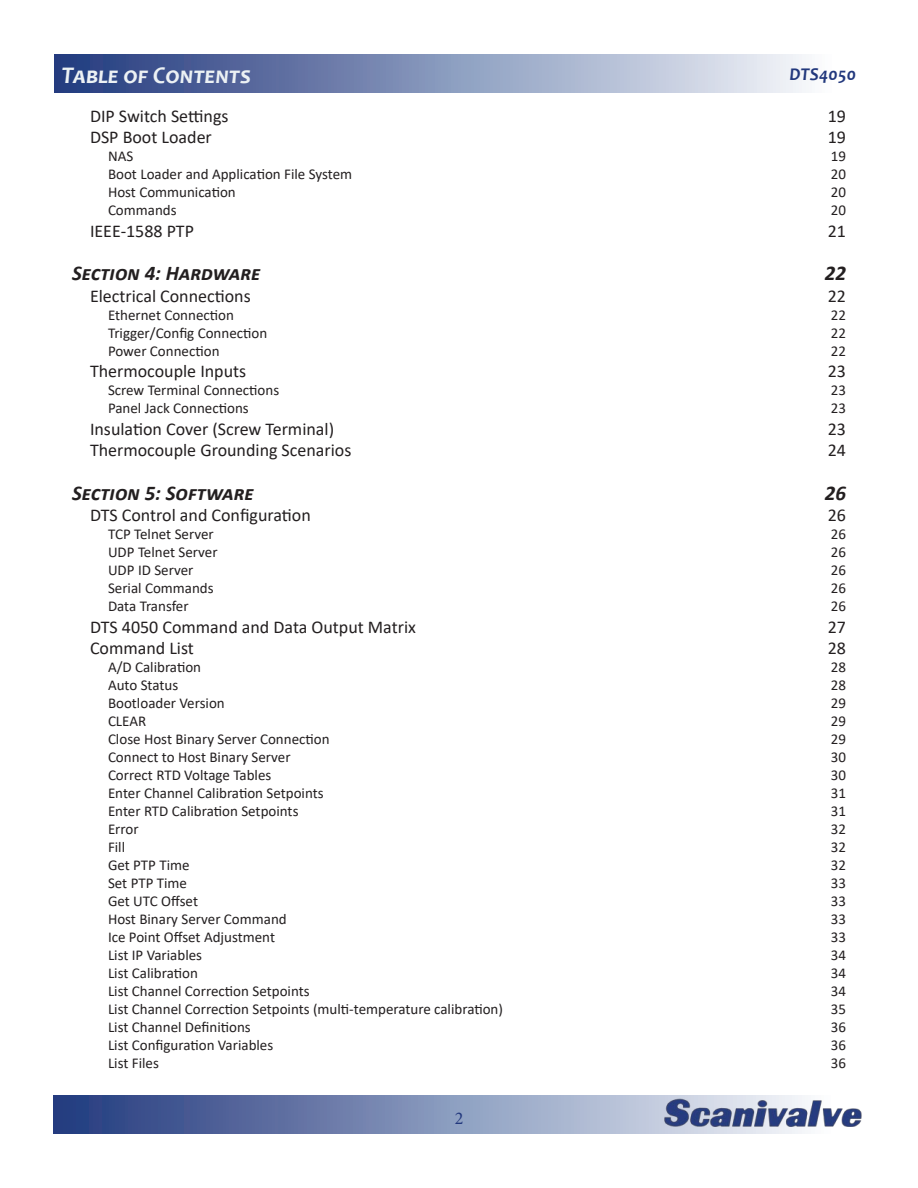
<style>
.page{position:relative;width:918px;height:1188px;background:#fff}
.page>*{position:absolute;margin:0;border:0;box-sizing:border-box;transform-origin:0 0}
.t1{font:italic 700 24px "Candara";color:#ecf1f4}
.TOC_Text_1{font:italic 700 21px "Calibri";color:#231f20}
.TOC_Text_2{font:18px "Calibri";color:#231f20}
.t2{font:italic 700 18px "Candara";color:#22387d}
.t3{font:18px "Minion Pro";color:#22387d}
.TOC_Text_3{font:15px "Calibri";color:#231f20}
</style>
<div class="page">
<svg style="left:53px;top:1095px;width:610px;height:39px;background:#7283ae"></svg>
<div style="left:54px;top:54px;width:810px;height:39px;background:linear-gradient(to right,#1f387d,#fff)"></div>
<img style="left:663px;top:1095px;width:199px;height:39px">
<p class="t1" style="left:62px;top:60px;width:191px">Table of Contents</p>
<p class="t2" style="left:790px;top:63px;width:68px">DTS4050</p>
<p class="TOC_Text_2" style="left:90px;top:103px;width:140px">DIP Switch Settings</p>
<p class="TOC_Text_2" style="left:828px;top:103px;width:20px">19</p>
<p class="TOC_Text_2" style="left:90px;top:125px;width:123px">DSP Boot Loader</p>
<p class="TOC_Text_2" style="left:828px;top:125px;width:20px">19</p>
<p class="TOC_Text_3" style="left:108px;top:146px;width:27px">NAS</p>
<p class="TOC_Text_3" style="left:831px;top:146px;width:17px">19</p>
<p class="TOC_Text_3" style="left:108px;top:164px;width:246px">Boot Loader and Application File System</p>
<p class="TOC_Text_3" style="left:831px;top:164px;width:17px">20</p>
<p class="TOC_Text_3" style="left:108px;top:182px;width:129px">Host Communication</p>
<p class="TOC_Text_3" style="left:831px;top:182px;width:17px">20</p>
<p class="TOC_Text_3" style="left:108px;top:200px;width:70px">Commands</p>
<p class="TOC_Text_3" style="left:831px;top:200px;width:17px">20</p>
<p class="TOC_Text_2" style="left:90px;top:218px;width:106px">IEEE-1588 PTP</p>
<p class="TOC_Text_2" style="left:828px;top:218px;width:20px">21</p>
<p class="TOC_Text_1" style="left:72px;top:258px;width:190px">Section 4: Hardware</p>
<p class="TOC_Text_1" style="left:825px;top:258px;width:23px">22</p>
<p class="TOC_Text_2" style="left:90px;top:283px;width:162px">Electrical Connections</p>
<p class="TOC_Text_2" style="left:828px;top:283px;width:20px">22</p>
<p class="TOC_Text_3" style="left:108px;top:304px;width:128px">Ethernet Connection</p>
<p class="TOC_Text_3" style="left:831px;top:304px;width:17px">22</p>
<p class="TOC_Text_3" style="left:108px;top:322px;width:161px">Trigger/Config Connection</p>
<p class="TOC_Text_3" style="left:831px;top:322px;width:17px">22</p>
<p class="TOC_Text_3" style="left:108px;top:340px;width:113px">Power Connection</p>
<p class="TOC_Text_3" style="left:831px;top:340px;width:17px">22</p>
<p class="TOC_Text_2" style="left:90px;top:359px;width:158px">Thermocouple Inputs</p>
<p class="TOC_Text_2" style="left:828px;top:359px;width:20px">23</p>
<p class="TOC_Text_3" style="left:108px;top:380px;width:173px">Screw Terminal Connections</p>
<p class="TOC_Text_3" style="left:831px;top:380px;width:17px">23</p>
<p class="TOC_Text_3" style="left:108px;top:398px;width:142px">Panel Jack Connections</p>
<p class="TOC_Text_3" style="left:831px;top:398px;width:17px">23</p>
<p class="TOC_Text_2" style="left:90px;top:416px;width:246px">Insulation Cover (Screw Terminal)</p>
<p class="TOC_Text_2" style="left:828px;top:416px;width:20px">23</p>
<p class="TOC_Text_2" style="left:90px;top:438px;width:263px">Thermocouple Grounding Scenarios</p>
<p class="TOC_Text_2" style="left:828px;top:438px;width:20px">24</p>
<p class="TOC_Text_1" style="left:72px;top:478px;width:183px">Section 5: Software</p>
<p class="TOC_Text_1" style="left:825px;top:478px;width:23px">26</p>
<p class="TOC_Text_2" style="left:90px;top:503px;width:222px">DTS Control and Configuration</p>
<p class="TOC_Text_2" style="left:828px;top:503px;width:20px">26</p>
<p class="TOC_Text_3" style="left:108px;top:524px;width:107px">TCP Telnet Server</p>
<p class="TOC_Text_3" style="left:831px;top:524px;width:17px">26</p>
<p class="TOC_Text_3" style="left:108px;top:542px;width:111px">UDP Telnet Server</p>
<p class="TOC_Text_3" style="left:831px;top:542px;width:17px">26</p>
<p class="TOC_Text_3" style="left:108px;top:560px;width:87px">UDP ID Server</p>
<p class="TOC_Text_3" style="left:831px;top:560px;width:17px">26</p>
<p class="TOC_Text_3" style="left:108px;top:578px;width:107px">Serial Commands</p>
<p class="TOC_Text_3" style="left:831px;top:578px;width:17px">26</p>
<p class="TOC_Text_3" style="left:108px;top:596px;width:82px">Data Transfer</p>
<p class="TOC_Text_3" style="left:831px;top:596px;width:17px">26</p>
<p class="TOC_Text_2" style="left:90px;top:614px;width:328px">DTS 4050 Command and Data Output Matrix</p>
<p class="TOC_Text_2" style="left:828px;top:614px;width:20px">27</p>
<p class="TOC_Text_2" style="left:90px;top:636px;width:106px">Command List</p>
<p class="TOC_Text_2" style="left:828px;top:636px;width:20px">28</p>
<p class="TOC_Text_3" style="left:108px;top:657px;width:95px">A/D Calibration</p>
<p class="TOC_Text_3" style="left:831px;top:657px;width:17px">28</p>
<p class="TOC_Text_3" style="left:108px;top:675px;width:72px">Auto Status</p>
<p class="TOC_Text_3" style="left:831px;top:675px;width:17px">28</p>
<p class="TOC_Text_3" style="left:108px;top:693px;width:118px">Bootloader Version</p>
<p class="TOC_Text_3" style="left:831px;top:693px;width:17px">29</p>
<p class="TOC_Text_3" style="left:108px;top:711px;width:40px">CLEAR</p>
<p class="TOC_Text_3" style="left:831px;top:711px;width:17px">29</p>
<p class="TOC_Text_3" style="left:108px;top:729px;width:223px">Close Host Binary Server Connection</p>
<p class="TOC_Text_3" style="left:831px;top:729px;width:17px">29</p>
<p class="TOC_Text_3" style="left:108px;top:747px;width:184px">Connect to Host Binary Server</p>
<p class="TOC_Text_3" style="left:831px;top:747px;width:17px">30</p>
<p class="TOC_Text_3" style="left:108px;top:765px;width:165px">Correct RTD Voltage Tables</p>
<p class="TOC_Text_3" style="left:831px;top:765px;width:17px">30</p>
<p class="TOC_Text_3" style="left:108px;top:783px;width:217px">Enter Channel Calibration Setpoints</p>
<p class="TOC_Text_3" style="left:831px;top:783px;width:17px">31</p>
<p class="TOC_Text_3" style="left:108px;top:801px;width:192px">Enter RTD Calibration Setpoints</p>
<p class="TOC_Text_3" style="left:831px;top:801px;width:17px">31</p>
<p class="TOC_Text_3" style="left:108px;top:819px;width:32px">Error</p>
<p class="TOC_Text_3" style="left:831px;top:819px;width:17px">32</p>
<p class="TOC_Text_3" style="left:108px;top:837px;width:19px">Fill</p>
<p class="TOC_Text_3" style="left:831px;top:837px;width:17px">32</p>
<p class="TOC_Text_3" style="left:108px;top:855px;width:83px">Get PTP Time</p>
<p class="TOC_Text_3" style="left:831px;top:855px;width:17px">32</p>
<p class="TOC_Text_3" style="left:108px;top:873px;width:81px">Set PTP Time</p>
<p class="TOC_Text_3" style="left:831px;top:873px;width:17px">33</p>
<p class="TOC_Text_3" style="left:108px;top:891px;width:92px">Get UTC Offset</p>
<p class="TOC_Text_3" style="left:831px;top:891px;width:17px">33</p>
<p class="TOC_Text_3" style="left:108px;top:909px;width:180px">Host Binary Server Command</p>
<p class="TOC_Text_3" style="left:831px;top:909px;width:17px">33</p>
<p class="TOC_Text_3" style="left:108px;top:927px;width:169px">Ice Point Offset Adjustment</p>
<p class="TOC_Text_3" style="left:831px;top:927px;width:17px">33</p>
<p class="TOC_Text_3" style="left:108px;top:945px;width:96px">List IP Variables</p>
<p class="TOC_Text_3" style="left:831px;top:945px;width:17px">34</p>
<p class="TOC_Text_3" style="left:108px;top:963px;width:91px">List Calibration</p>
<p class="TOC_Text_3" style="left:831px;top:963px;width:17px">34</p>
<p class="TOC_Text_3" style="left:108px;top:981px;width:203px">List Channel Correction Setpoints</p>
<p class="TOC_Text_3" style="left:831px;top:981px;width:17px">34</p>
<p class="TOC_Text_3" style="left:108px;top:999px;width:397px">List Channel Correction Setpoints (multi-temperature calibration)</p>
<p class="TOC_Text_3" style="left:831px;top:999px;width:17px">35</p>
<p class="TOC_Text_3" style="left:108px;top:1017px;width:144px">List Channel Definitions</p>
<p class="TOC_Text_3" style="left:831px;top:1017px;width:17px">36</p>
<p class="TOC_Text_3" style="left:108px;top:1035px;width:167px">List Configuration Variables</p>
<p class="TOC_Text_3" style="left:831px;top:1035px;width:17px">36</p>
<p class="TOC_Text_3" style="left:108px;top:1053px;width:52px">List Files</p>
<p class="TOC_Text_3" style="left:831px;top:1053px;width:17px">36</p>
<p class="t3" style="left:455px;top:1106px;width:10px">2</p>
</div>
